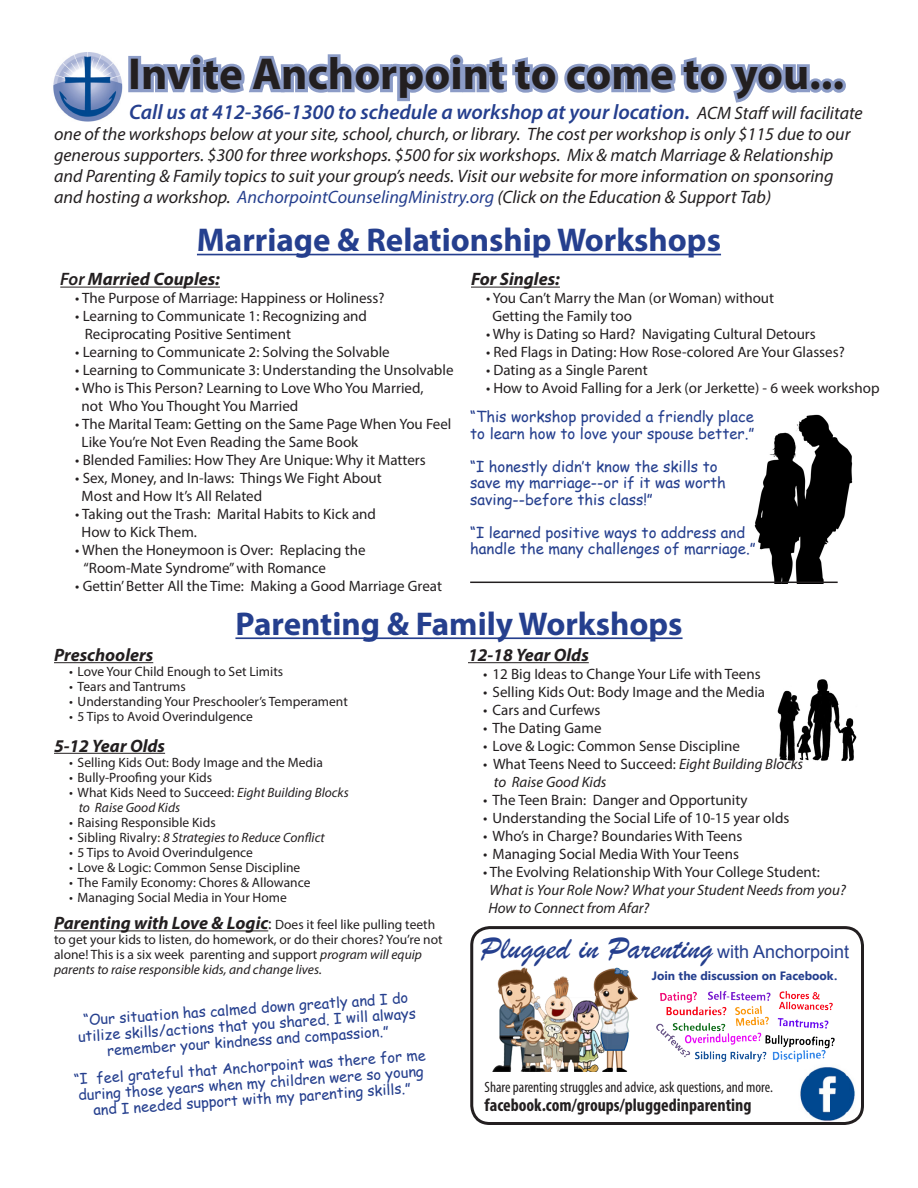
<style>
.page{position:relative;width:918px;height:1188px;background:#fff}
.page>*{position:absolute;margin:0;border:0;box-sizing:border-box;transform-origin:0 0}
.t1{font:700 45px "Myriad Pro";color:#231f20}
.t2{font:700 33px "Myriad Pro";color:#253f8e}
.t3{font:33px "Brush Script";color:#253f8e}
.t4{font:italic 600 21px "Myriad Pro";color:#253f8e}
.t5{font:italic 18px/21px "Myriad Pro";color:#231f20}
.t6{font:italic 700 18px "Myriad Pro";color:#231f20}
.t7{font:700 condensed 18px "Myriad Pro";color:#231f20}
.t8{font:15px/18px "Myriad Pro";color:#231f20}
.t9{font:15px/16.5px "Comic Sans MS";color:#253f8e}
.t10{font:italic 15px/18px "Myriad Pro";color:#231f20}
.t11{font:condensed 15px "Myriad Pro";color:#231f20}
.t12{font:14.55px/16px "Comic Sans MS";color:#253f8e;text-align:center}
.t13{font:13.5px/15px "Myriad Pro";color:#231f20}
.t14{font:italic 13.5px/15px "Myriad Pro";color:#231f20}
.t15{font:700 12.15px "Segoe UI";color:#253f8e}
.s1{font-weight:400;font-size:18px;color:#231f20}
.s2{color:#253f8e}
.s3{font-weight:600}
.s4{font-style:italic}
.s5{font-style:normal}
.s6{font-weight:700;font-style:italic;font-size:18px}
.s7{font-size:16.5px}
.s8{font-family:"Arial";font-size:18px}
</style>
<div class="page">
<img style="left:777px;top:679px;width:80px;height:82px">
<img style="left:754px;top:414px;width:99px;height:168px">
<hr style="left:235px;top:637px;width:448px;height:2px;background:#253f8e">
<hr style="left:197px;top:254px;width:524px;height:1px;background:#253f8e">
<img style="left:53px;top:52px;width:85px;height:70px">
<div style="left:128px;top:56px;width:13px;height:36px;border:6px solid #8c9cc7"></div>
<svg style="left:138px;top:54px;width:672px;height:49px"></svg>
<div style="left:808px;top:78px;width:15px;height:15px;border:6px solid #8c9cc7;border-radius:50%"></div>
<div style="left:820px;top:78px;width:14px;height:15px;border:6px solid #8c9cc7;border-radius:50%"></div>
<div style="left:832px;top:78px;width:14px;height:15px;border:6px solid #8c9cc7;border-radius:50%"></div>
<hr style="left:60px;top:287px;width:160px;height:1px;background:#231f20">
<hr style="left:471px;top:287px;width:89px;height:1px;background:#231f20">
<hr style="left:54px;top:662px;width:99px;height:1px;background:#231f20">
<hr style="left:54px;top:753px;width:111px;height:1px;background:#231f20">
<hr style="left:54px;top:930px;width:214px;height:1px;background:#231f20">
<hr style="left:468px;top:662px;width:121px;height:1px;background:#231f20">
<hr style="left:470px;top:582px;width:368px;height:1px;background:#231f20">
<img style="left:800px;top:1078px;width:64px;height:43px">
<div style="left:470px;top:926px;width:394px;height:199px;border:3px solid #231f20;border-radius:18px"></div>
<img style="left:656px;top:991px;width:194px;height:87px">
<img style="left:492px;top:967px;width:146px;height:105px">
<p class="t1" style="left:128px;top:45px;width:718px">Invite Anchorpoint to come to you...</p>
<p class="t4" style="left:129px;top:99px;width:735px">Call us at 412-366-1300 to schedule a workshop at your location. <span class="s1">ACM Staff will facilitate</span></p>
<p class="t5" style="left:54px;top:123px;width:798px">one of the workshops below at your site, school, church, or library. The cost per workshop is only $115 due to our generous supporters. $300 for three workshops. $500 for six workshops. Mix &amp; match Marriage &amp; Relationship and Parenting &amp; Family topics to suit your group’s needs. Visit our website for more information on sponsoring and hosting a workshop. <span class="s2">AnchorpointCounselingMinistry.org</span> (Click on the Education &amp; Support Tab)</p>
<p class="t2" style="left:197px;top:219px;width:526px">Marriage &amp; Relationship Workshops</p>
<p class="t6" style="left:60px;top:268px;width:161px"><span class="s3">For</span> Married Couples:</p>
<p class="t8" style="left:75px;top:289px;width:311px">• The Purpose of Marriage: Happiness or Holiness?</p>
<p class="t8" style="left:85px;top:307px;width:284px;text-indent:-10px">• Learning to Communicate 1: Recognizing and<br>Reciprocating Positive Sentiment</p>
<p class="t8" style="left:75px;top:343px;width:316px">• Learning to Communicate 2: Solving the Solvable</p>
<p class="t8" style="left:75px;top:361px;width:380px">• Learning to Communicate 3: Understanding the Unsolvable</p>
<p class="t8" style="left:82px;top:379px;width:343px;text-indent:-6px">• Who is This Person? Learning to Love Who You Married, not Who You Thought You Married</p>
<p class="t8" style="left:82px;top:415px;width:371px;text-indent:-6px">• The Marital Team: Getting on the Same Page When You Feel<br>Like You’re Not Even Reading the Same Book</p>
<p class="t8" style="left:75px;top:451px;width:352px">• Blended Families: How They Are Unique: Why it Matters</p>
<p class="t8" style="left:82px;top:469px;width:302px;text-indent:-6px">• Sex, Money, and In-laws: Things We Fight About<br>Most and How It’s All Related</p>
<p class="t8" style="left:82px;top:505px;width:296px;text-indent:-6px">• Taking out the Trash: Marital Habits to Kick and<br>How to Kick Them.</p>
<p class="t8" style="left:84px;top:541px;width:284px;text-indent:-8px">• When the Honeymoon is Over: Replacing the “Room-Mate Syndrome” with Romance</p>
<p class="t8" style="left:75px;top:577px;width:368px">• Gettin’ Better All the Time: Making a Good Marriage Great</p>
<p class="t6" style="left:471px;top:268px;width:90px">For Singles:</p>
<p class="t8" style="left:486px;top:289px;width:290px">• You Can’t Marry the Man (or Woman) without</p>
<p class="t8" style="left:492px;top:307px;width:141px">Getting the Family too</p>
<p class="t8" style="left:486px;top:325px;width:331px">• Why is Dating so Hard? Navigating Cultural Detours</p>
<p class="t8" style="left:486px;top:343px;width:360px">• Red Flags in Dating: How Rose-colored Are Your Glasses?</p>
<p class="t8" style="left:486px;top:361px;width:163px">• Dating as a Single Parent</p>
<p class="t8" style="left:486px;top:379px;width:395px">• How to Avoid Falling for a Jerk (or Jerkette) - 6 week workshop</p>
<p class="t9" style="left:470px;top:408px;width:285px">“This workshop provided a friendly place</p>
<p class="t9" style="left:470px;top:424px;width:286px">to learn how to love your spouse better.”</p>
<p class="t9" style="left:470px;top:457px;width:257px">“I honestly didn’t know the skills to save my marriage--or if it was worth saving--before this class!”</p>
<p class="t9" style="left:470px;top:523px;width:287px">“I learned positive ways to address and handle the many challenges of marriage.”</p>
<p class="t2" style="left:235px;top:602px;width:449px">Parenting &amp; Family Workshops</p>
<p class="t6" style="left:54px;top:643px;width:101px">Preschoolers</p>
<p class="t13" style="left:69px;top:664px;width:216px"><span class="s4">•</span> Love Your Child Enough to Set Limits</p>
<p class="t13" style="left:69px;top:679px;width:118px"><span class="s4">•</span> Tears and Tantrums</p>
<p class="t13" style="left:69px;top:694px;width:280px"><span class="s4">•</span> Understanding Your Preschooler’s Temperament</p>
<p class="t13" style="left:69px;top:709px;width:186px"><span class="s4">•</span> 5 Tips to Avoid Overindulgence</p>
<p class="t6" style="left:54px;top:734px;width:113px">5-12 Year Olds</p>
<p class="t13" style="left:69px;top:754px;width:255px"><span class="s4">•</span> Selling Kids Out: Body Image and the Media</p>
<p class="t13" style="left:69px;top:769px;width:145px"><span class="s4">•</span> Bully-Proofing your Kids</p>
<p class="t14" style="left:79px;top:784px;width:271px;text-indent:-10px">• <span class="s5">What Kids Need to Succeed:</span> Eight Building Blocks to Raise Good Kids</p>
<p class="t13" style="left:69px;top:814px;width:148px"><span class="s4">•</span> Raising Responsible Kids</p>
<p class="t14" style="left:69px;top:829px;width:257px">• <span class="s5">Sibling Rivalry:</span> 8 Strategies to Reduce Conflict</p>
<p class="t13" style="left:69px;top:844px;width:186px"><span class="s4">•</span> 5 Tips to Avoid Overindulgence</p>
<p class="t13" style="left:69px;top:859px;width:233px"><span class="s4">•</span> Love &amp; Logic: Common Sense Discipline</p>
<p class="t13" style="left:69px;top:874px;width:243px"><span class="s4">•</span> The Family Economy: Chores &amp; Allowance</p>
<p class="t13" style="left:69px;top:889px;width:219px"><span class="s4">•</span> Managing Social Media in Your Home</p>
<p class="t13" style="left:54px;top:917px;width:390px"><span class="s6">Parenting with Love &amp; Logic</span><span class="s7">:</span> Does it feel like pulling teeth to get your kids to listen, do homework, or do their chores? You’re not alone! This is a six week parenting and support <span class="s4">program will equip parents to raise responsible kids, and change lives.</span></p>
<p class="t12" style="left:76px;top:1012px;width:340px;rotate:-4deg">“Our situation has calmed down greatly and I do utilize skills/actions that you shared. I will always remember your kindness and compassion.”</p>
<p class="t12" style="left:73px;top:1071px;width:354px;rotate:-4deg">“I feel grateful that Anchorpoint was there for me during those years when my children were so young and I needed support with my parenting skills.”</p>
<p class="t6" style="left:468px;top:643px;width:122px">12-18 Year Olds</p>
<p class="t8" style="left:483px;top:665px;width:279px"><span class="s4">•</span> 12 Big Ideas to Change Your Life with Teens</p>
<p class="t8" style="left:483px;top:683px;width:284px"><span class="s4">•</span> Selling Kids Out: Body Image and the Media</p>
<p class="t8" style="left:483px;top:701px;width:119px"><span class="s4">•</span> Cars and Curfews</p>
<p class="t8" style="left:483px;top:719px;width:120px"><span class="s4">•</span> The Dating Game</p>
<p class="t8" style="left:483px;top:737px;width:259px"><span class="s4">•</span> Love &amp; Logic: Common Sense Discipline</p>
<p class="t10" style="left:494px;top:755px;width:311px;text-indent:-11px"><span class="s5">• What Teens Need to Succeed:</span> Eight Building Blocks to Raise Good Kids</p>
<p class="t8" style="left:483px;top:791px;width:266px"><span class="s4">•</span> The Teen Brain: Danger and Opportunity</p>
<p class="t8" style="left:483px;top:809px;width:308px"><span class="s4">•</span> Understanding the Social Life of 10-15 year olds</p>
<p class="t8" style="left:483px;top:827px;width:261px"><span class="s4">•</span> Who’s in Charge? Boundaries With Teens</p>
<p class="t8" style="left:483px;top:845px;width:258px"><span class="s4">•</span> Managing Social Media With Your Teens</p>
<p class="t10" style="left:488px;top:863px;width:359px;text-indent:-5px"><span class="s5">• The Evolving Relationship With Your College Student:<br></span>What is Your Role Now? What your Student Needs from you?<br>How to Connect from Afar?</p>
<p class="t3" style="left:480px;top:928px;width:371px">Plugged in Parenting <span class="s8">with Anchorpoint</span></p>
<p class="t15" style="left:652px;top:967px;width:187px">Join the discussion on Facebook.</p>
<p class="t11" style="left:485px;top:1078px;width:290px">Share parenting struggles and advice, ask questions, and more.</p>
<p class="t7" style="left:485px;top:1094px;width:268px">facebook.com/groups/pluggedinparenting</p>
</div>
